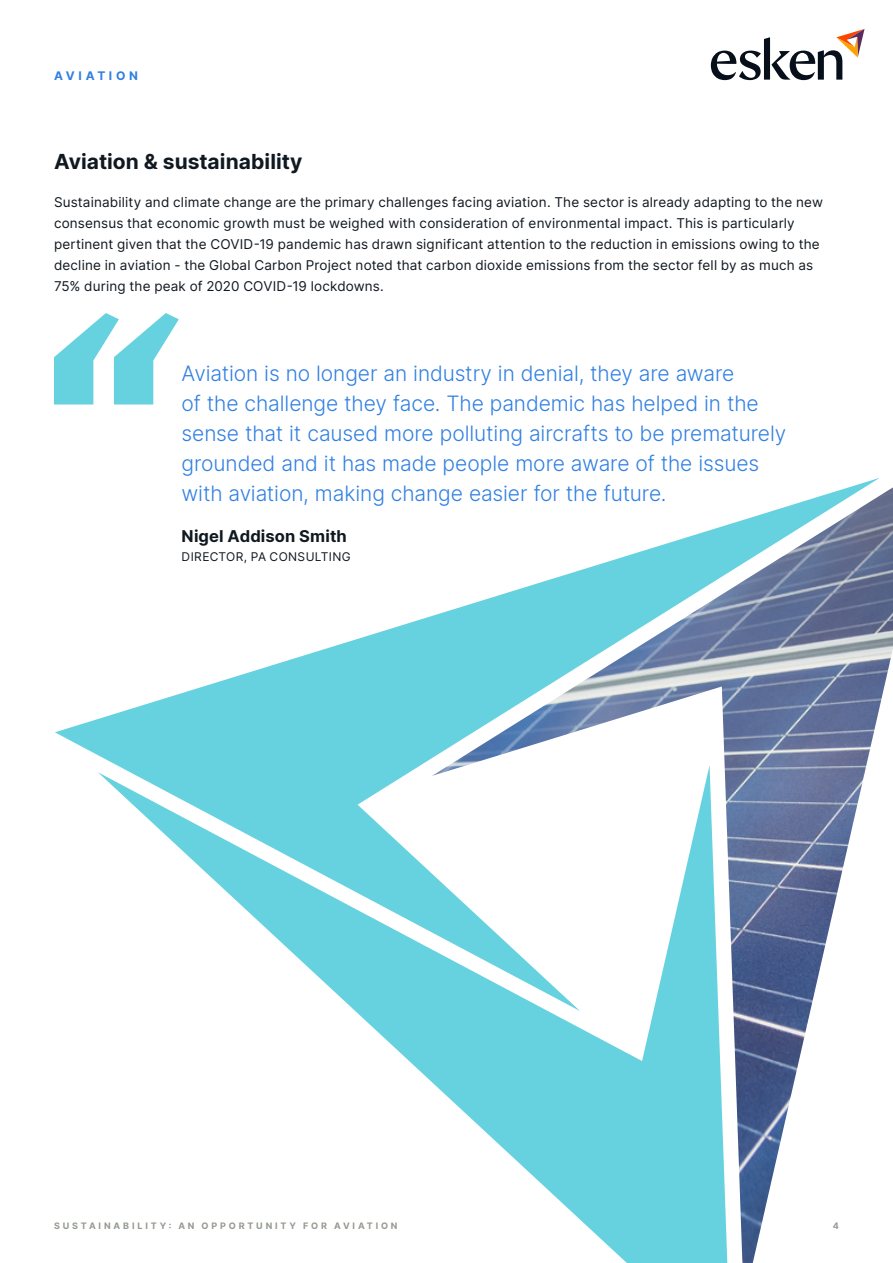
<style>
.page{position:relative;width:893px;height:1263px;background:#fff}
.page>*{position:absolute;margin:0;border:0;box-sizing:border-box;transform-origin:0 0}
.t1{font:300 21px/30px "Inter";letter-spacing:-.005em;color:#307fe2}
.t2{font:700 21px "Inter";color:#101820}
.t3{font:700 16.5px "Inter";letter-spacing:.01em;color:#101820}
.t4{font:13.5px/21px "Inter";letter-spacing:.01em;color:#101820}
.t5{font:12px "Inter";letter-spacing:.03em;color:#101820}
.t6{font:700 12px "Inter";letter-spacing:.305em;color:#307fe2}
.t7{font:700 9px "Inter";letter-spacing:.315em;color:#949a90}
</style>
<div class="page">
<svg style="left:711px;top:29px;width:153px;height:51px"></svg>
<svg style="left:55px;top:478px;width:825px;height:287px"></svg>
<svg style="left:98px;top:765px;width:334px;height:317px"></svg>
<img style="left:432px;top:487px;width:461px;height:776px">
<svg style="left:54px;top:313px;width:125px;height:91px"></svg>
<p class="t6" style="left:54px;top:67px;width:85px">AVIATION</p>
<h1 class="t2" style="left:54px;top:146px;width:250px">Aviation &amp; sustainability</h1>
<p class="t4" style="left:54px;top:191px;width:770px">Sustainability and climate change are the primary challenges facing aviation. The sector is already adapting to the new consensus that economic growth must be weighed with consideration of environmental impact. This is particularly pertinent given that the COVID-19 pandemic has drawn significant attention to the reduction in emissions owing to the decline in aviation - the Global Carbon Project noted that carbon dioxide emissions from the sector fell by as much as 75% during the peak of 2020 COVID-19 lockdowns.</p>
<p class="t1" style="left:182px;top:358px;width:606px">Aviation is no longer an industry in denial, they are aware<br>of the challenge they face. The pandemic has helped in the sense that it caused more polluting aircrafts to be prematurely grounded and it has made people more aware of the issues with aviation, making change easier for the future.</p>
<p class="t3" style="left:182px;top:524px;width:167px">Nigel Addison Smith</p>
<p class="t5" style="left:182px;top:548px;width:171px">DIRECTOR, PA CONSULTING</p>
<p class="t7" style="left:54px;top:1219px;width:345px">SUSTAINABILITY: AN OPPORTUNITY FOR AVIATION</p>
<p class="t7" style="left:833px;top:1219px;width:8px">4</p>
</div>
